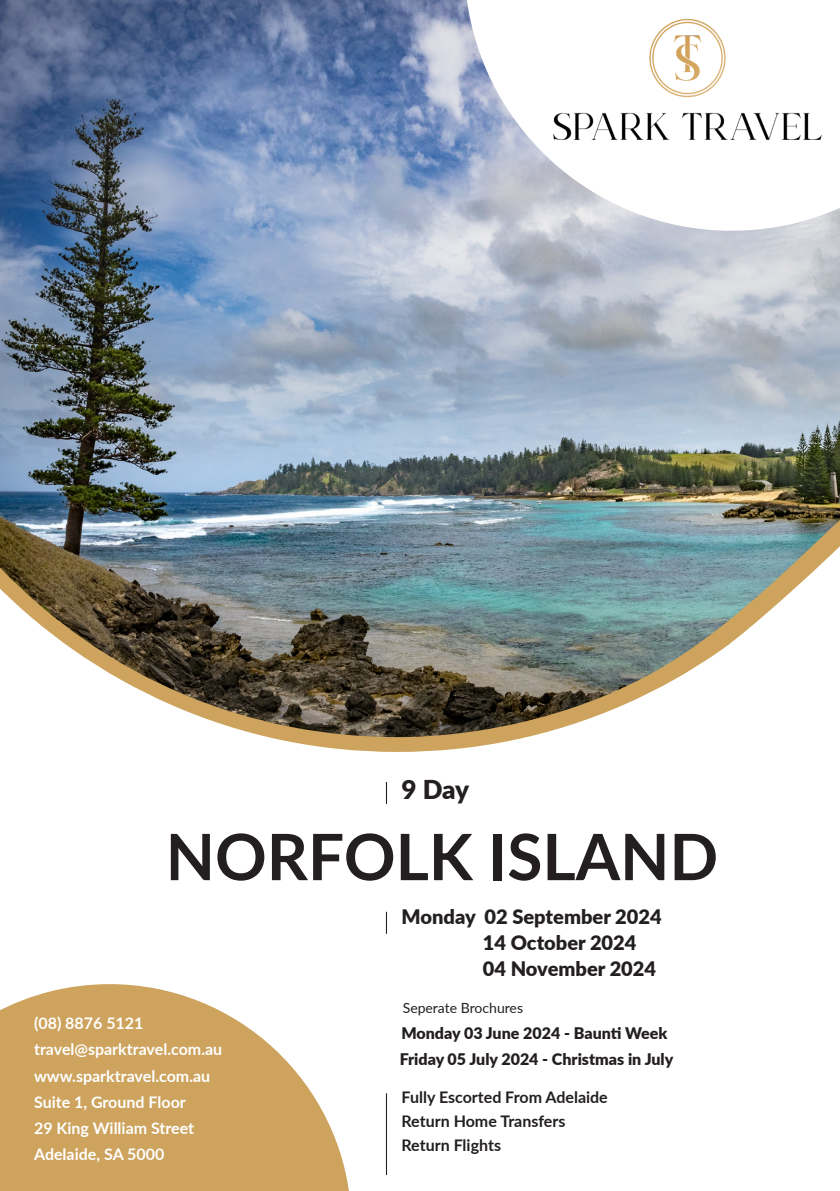
<style>
.page{position:relative;width:840px;height:1191px;background:#fff}
.page>*{position:absolute;margin:0;border:0;box-sizing:border-box;transform-origin:0 0}
.t1{font:700 64px "Lato";color:#231f20}
.Header-1{font:900 26px "Lato";color:#231f20}
.Header-1-2{font:900 20px/26px "Lato";color:#231f20}
.Paragraph-3{font:700 16px/26px "Lato";color:#fff}
.Header-1-3{font:900 16px/26px "Lato";color:#231f20}
.Paragraph-2{font:700 16px/24px "Lato";color:#231f20}
.Header-1-4{font:14px "Lato";color:#231f20}
</style>
<div class="page">
<img style="left:0;top:0;width:839px;height:392px">
<svg style="left:0;top:984px;width:349px;height:207px;fill:#cda35d"></svg>
<svg style="left:465px;top:0;width:374px;height:231px"></svg>
<img style="left:552px;top:17px;width:269px;height:124px">
<hr style="left:386px;top:1093px;width:1px;height:82px;background:#231f20">
<svg style="left:386px;top:911px;width:1px;height:23px"></svg>
<svg style="left:386px;top:782px;width:1px;height:22px"></svg>
<img style="left:0;top:392px;width:839px;height:360px">
<p class="Header-1" style="left:401px;top:770px;width:69px">9 Day</p>
<p class="t1" style="left:165px;top:809px;width:553px">NORFOLK ISLAND</p>
<p class="Paragraph-3" style="left:34px;top:1010px;width:190px">(08) 8876 5121 travel@sparktravel.com.au www.sparktravel.com.au<br>Suite 1, Ground Floor<br>29 King William Street<br>Adelaide, SA 5000</p>
<p class="Header-1-2" style="left:401px;top:902px;width:261px">Monday 02 September 2024</p>
<p class="Header-1-2" style="left:482px;top:928px;width:175px">14 October 2024<br>04 November 2024</p>
<p class="Header-1-4" style="left:402px;top:997px;width:122px">Seperate Brochures</p>
<p class="Header-1-3" style="left:399px;top:1019px;width:275px">Monday 03 June 2024 - Baunti Week<br>Friday 05 July 2024 - Christmas in July</p>
<p class="Paragraph-2" style="left:401px;top:1085px;width:208px">Fully Escorted From Adelaide</p>
<p class="Paragraph-2" style="left:401px;top:1109px;width:165px">Return Home Transfers<br>Return Flights</p>
</div>
